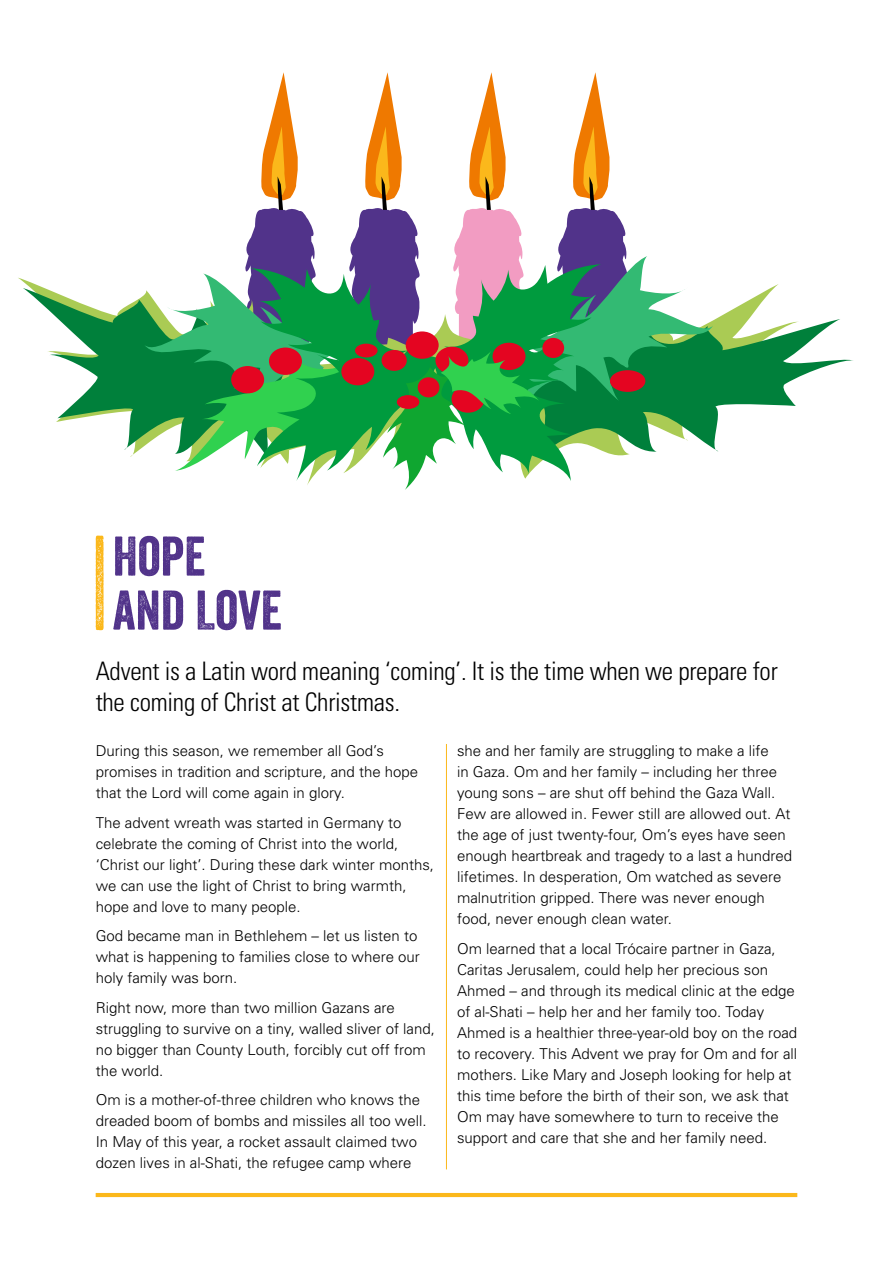
<style>
.page{position:relative;width:893px;height:1263px;background:#fff}
.page>*{position:absolute;margin:0;border:0;box-sizing:border-box;transform-origin:0 0}
.t1{font:54px/54px "Veneer";color:#51338a}
.t2{font:300 condensed 25.5px/30.6px "Univers";letter-spacing:-.01em;color:#000}
.t3{font:300 15px/21px "Univers";color:#000}
</style>
<div class="page">
<svg style="left:96px;top:536px;width:8px;height:94px"></svg>
<hr style="left:446px;top:744px;width:1px;height:425px;background:#fbb81b">
<hr style="left:96px;top:1193px;width:701px;height:4px;background:#fbb81b">
<svg style="left:735px;top:284px;width:44px;height:24px"></svg>
<svg style="left:23px;top:288px;width:121px;height:168px"></svg>
<svg style="left:713px;top:308px;width:140px;height:144px"></svg>
<svg style="left:144px;top:72px;width:569px;height:418px"></svg>
<div style="left:269px;top:348px;width:33px;height:27px;background:#e40521;border-radius:50%"></div>
<div style="left:231px;top:366px;width:33px;height:27px;background:#e40521;border-radius:50%"></div>
<div style="left:542px;top:338px;width:22px;height:20px;background:#e40521;border-radius:50%"></div>
<div style="left:418px;top:377px;width:21px;height:20px;background:#e40521;border-radius:50%"></div>
<div style="left:397px;top:395px;width:22px;height:14px;background:#e40521;border-radius:50%"></div>
<div style="left:355px;top:344px;width:23px;height:13px;background:#e40521;border-radius:50%"></div>
<div style="left:610px;top:370px;width:35px;height:22px;background:#e40521;border-radius:50%"></div>
<h1 class="t1" style="left:113px;top:529px;width:171px">HOPE<br>AND LOVE</h1>
<h2 class="t2" style="left:96px;top:656px;width:684px">Advent is a Latin word meaning ‘coming’. It is the time when we prepare for the coming of Christ at Christmas.</h2>
<p class="t3" style="left:96px;top:740px;width:324px">During this season, we remember all God’s promises in tradition and scripture, and the hope that the Lord will come again in glory.</p>
<p class="t3" style="left:96px;top:811px;width:340px">The advent wreath was started in Germany to celebrate the coming of Christ into the world, ‘Christ our light’. During these dark winter months, we can use the light of Christ to bring warmth, hope and love to many people.</p>
<p class="t3" style="left:96px;top:925px;width:326px">God became man in Bethlehem – let us listen to what is happening to families close to where our holy family was born.</p>
<p class="t3" style="left:96px;top:996px;width:341px">Right now, more than two million Gazans are struggling to survive on a tiny, walled sliver of land, no bigger than County Louth, forcibly cut off from the world.</p>
<p class="t3" style="left:96px;top:1089px;width:332px">Om is a mother-of-three children who knows the dreaded boom of bombs and missiles all too well.<br>In May of this year, a rocket assault claimed two dozen lives in al-Shati, the refugee camp where</p>
<p class="t3" style="left:457px;top:740px;width:337px">she and her family are struggling to make a life<br>in Gaza. Om and her family – including her three young sons – are shut off behind the Gaza Wall.<br>Few are allowed in. Fewer still are allowed out. At the age of just twenty-four, Om’s eyes have seen enough heartbreak and tragedy to a last a hundred lifetimes. In desperation, Om watched as severe malnutrition gripped. There was never enough food, never enough clean water.</p>
<p class="t3" style="left:457px;top:937px;width:342px">Om learned that a local Trócaire partner in Gaza, Caritas Jerusalem, could help her precious son Ahmed – and through its medical clinic at the edge of al-Shati – help her and her family too. Today Ahmed is a healthier three-year-old boy on the road to recovery. This Advent we pray for Om and for all mothers. Like Mary and Joseph looking for help at this time before the birth of their son, we ask that Om may have somewhere to turn to receive the support and care that she and her family need.</p>
</div>
